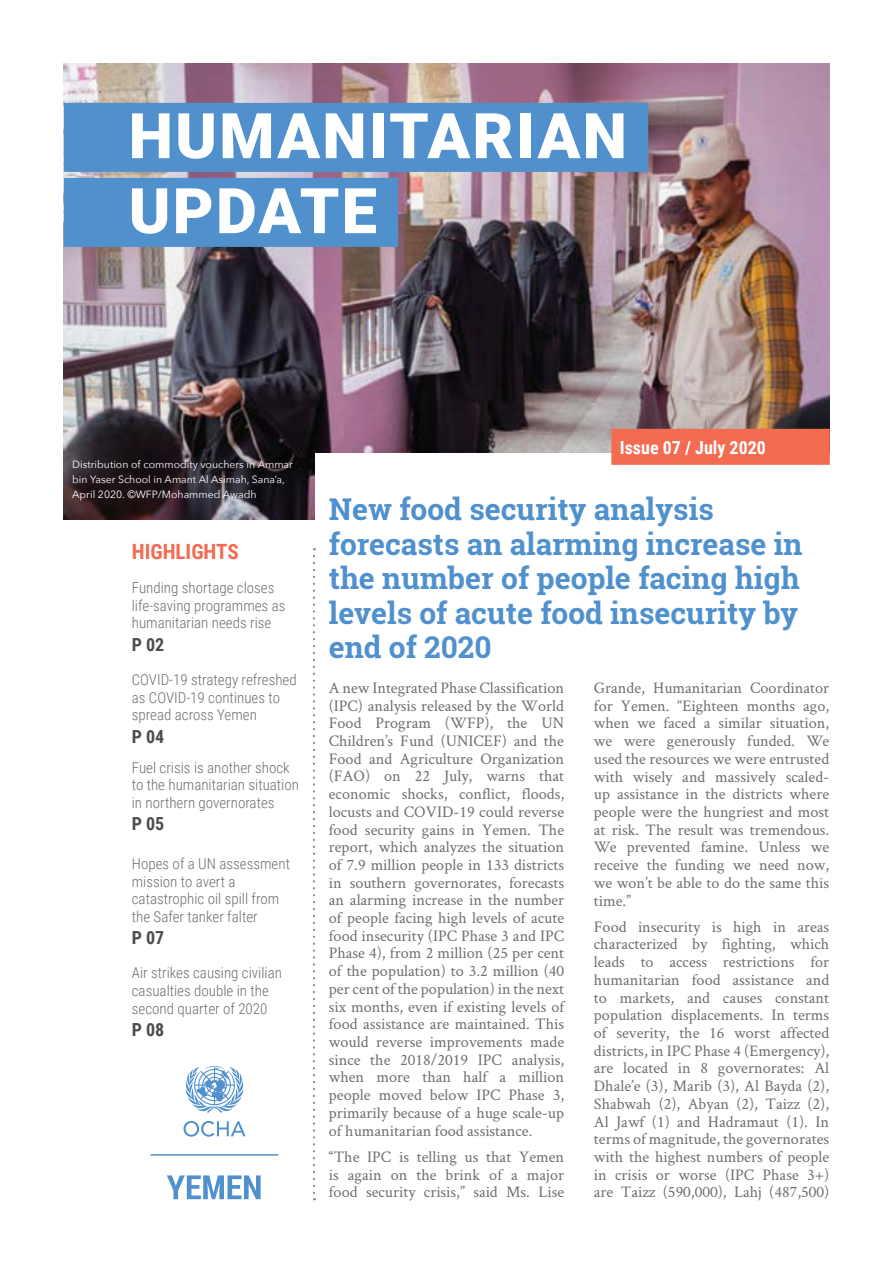
<style>
.page{position:relative;width:893px;height:1263px;background:#fff}
.page>*{position:absolute;margin:0;border:0;box-sizing:border-box;transform-origin:0 0}
.t1{font:900 63px/75px "Roboto";letter-spacing:.035em;color:#fff}
.t2{font:700 30px/34.5px "Roboto Slab";color:#5091cd}
.t3{font:700 21px "Roboto Condensed";color:#f36c52}
.t4{font:700 18px "Roboto Condensed";color:#fff}
.t5{font:700 18px "Roboto Condensed";color:#4d4d4f}
.t6{font:16.2px/17.7px "Crimson Text";color:#6d6e71;text-align:justify}
.t7{font:300 15px/17.5px "Roboto Condensed";color:#6d6e71}
.t8{font:10.5px/15px "Avenir Next";color:#fff}
</style>
<div class="page">
<img style="left:64px;top:64px;width:765px;height:455px">
<div style="left:315px;top:453px;width:531px;height:85px;background:#fff"></div>
<div style="left:64px;top:103px;width:584px;height:69px;background:#5091cd"></div>
<div style="left:64px;top:178px;width:334px;height:69px;background:#5091cd"></div>
<svg style="left:313px;top:556px;width:2px;height:644px"></svg>
<div style="left:611px;top:429px;width:219px;height:36px;background:#f36c52"></div>
<svg style="left:183px;top:1121px;width:63px;height:16px"></svg>
<svg style="left:186px;top:1066px;width:58px;height:47px"></svg>
<svg style="left:167px;top:1175px;width:94px;height:24px"></svg>
<hr style="left:151px;top:1154px;width:127px;height:1px;background:#5091cd">
<h1 class="t1" style="left:129px;top:96px;width:500px">HUMANITARIAN<br>UPDATE</h1>
<p class="t8" style="left:72px;top:457px;width:222px">Distribution of commodity vouchers in Ammar bin Yaser School in Amant Al Asimah, Sana’a,<br>April 2020. ©WFP/Mohammed Awadh</p>
<p class="t3" style="left:132px;top:536px;width:108px">HIGHLIGHTS</p>
<p class="t7" style="left:132px;top:578px;width:155px">Funding shortage closes life-saving programmes as humanitarian needs rise</p>
<p class="t5" style="left:132px;top:631px;width:34px">P 02</p>
<p class="t7" style="left:132px;top:670px;width:166px">COVID-19 strategy refreshed as COVID-19 continues to spread across Yemen</p>
<p class="t5" style="left:132px;top:723px;width:34px">P 04</p>
<p class="t7" style="left:132px;top:758px;width:169px">Fuel crisis is another shock to the humanitarian situation in northern governorates</p>
<p class="t5" style="left:132px;top:811px;width:34px">P 05</p>
<p class="t7" style="left:132px;top:854px;width:160px">Hopes of a UN assessment mission to avert a catastrophic oil spill from the Safer tanker falter</p>
<p class="t5" style="left:132px;top:925px;width:34px">P 07</p>
<p class="t7" style="left:132px;top:964px;width:152px">Air strikes causing civilian casualties double in the second quarter of 2020</p>
<p class="t5" style="left:132px;top:1017px;width:34px">P 08</p>
<p class="t4" style="left:620px;top:435px;width:148px">Issue 07 / July 2020</p>
<h2 class="t2" style="left:329px;top:492px;width:475px">New food security analysis forecasts an alarming increase in the number of people facing high levels of acute food insecurity by end of 2020</h2>
<p class="t6" style="left:329px;top:678px;width:237px">A new Integrated Phase Classification (IPC) analysis released by the World Food Program (WFP), the UN Children’s Fund (UNICEF) and the Food and Agriculture Organization (FAO) on 22 July, warns that economic shocks, conflict, floods, locusts and COVID-19 could reverse food security gains in Yemen. The report, which analyzes the situation of 7.9 million people in 133 districts in southern governorates, forecasts an alarming increase in the number of people facing high levels of acute food insecurity (IPC Phase 3 and IPC Phase 4), from 2 million (25 per cent of the population) to 3.2 million (40 per cent of the population) in the next six months, even if existing levels of food assistance are maintained. This would reverse improvements made since the 2018/2019 IPC analysis, when more than half a million people moved below IPC Phase 3, primarily because of a huge scale-up of humanitarian food assistance.</p>
<p class="t6" style="left:329px;top:1147px;width:237px">“The IPC is telling us that Yemen is again on the brink of a major food security crisis,” said Ms. Lise</p>
<p class="t6" style="left:594px;top:678px;width:237px">Grande, Humanitarian Coordinator for Yemen. “Eighteen months ago, when we faced a similar situation, we were generously funded. We used the resources we were entrusted with wisely and massively scaled&shy;up assistance in the districts where people were the hungriest and most at risk. The result was tremendous.<br>We prevented famine. Unless we receive the funding we need now, we won’t be able to do the same this time.”</p>
<p class="t6" style="left:594px;top:917px;width:237px">Food insecurity is high in areas characterized by fighting, which leads to access restrictions for humanitarian food assistance and to markets, and causes constant population displacements. In terms of severity, the 16 worst affected districts, in IPC Phase 4 (Emergency), are located in 8 governorates: Al Dhale’e (3), Marib (3), Al Bayda (2), Shabwah (2), Abyan (2), Taizz (2), Al Jawf (1) and Hadramaut (1). In terms of magnitude, the governorates with the highest numbers of people in crisis or worse (IPC Phase 3+) are Taizz (590,000), Lahj (487,500)</p>
</div>
